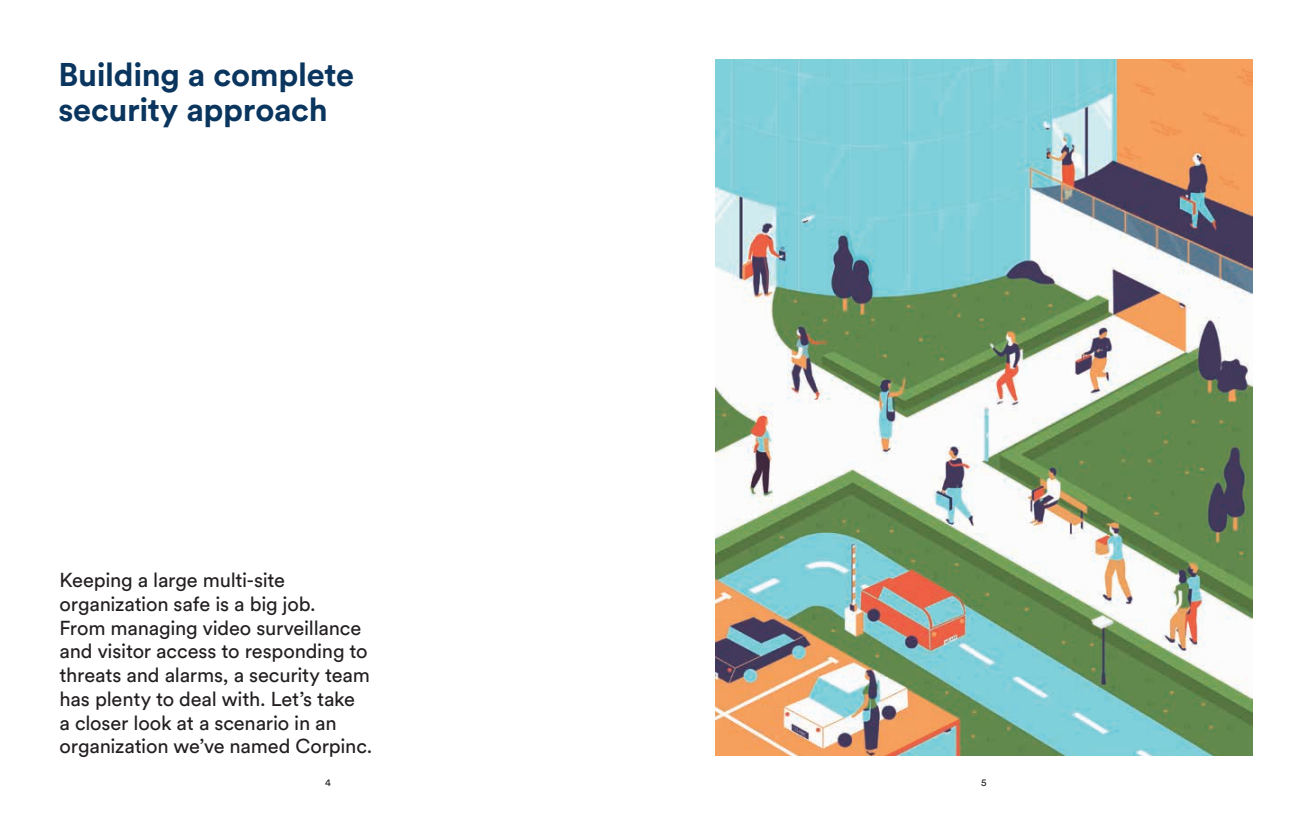
<style>
.page{position:relative;width:1312px;height:815px;background:#fff}
.page>*{position:absolute;margin:0;border:0;box-sizing:border-box;transform-origin:0 0}
.t1{font:700 32.5px/35px "Circular Pro";letter-spacing:-.01em;color:#0a355e}
.t2{font:20px/23.8px "Circular Pro";letter-spacing:-.01em;color:#231f20}
.t3{font:10px "Circular Pro";color:#231f20}
</style>
<div class="page">
<img style="left:715px;top:60px;width:536px;height:695px">
<h1 class="t1" style="left:58px;top:56px;width:297px">Building a complete security approach</h1>
<p class="t2" style="left:60px;top:567px;width:314px">Keeping a large multi-site organization safe is a big job.<br>From managing video surveillance and visitor access to responding to threats and alarms, a security team has plenty to deal with. Let’s take<br>a closer look at a scenario in an organization we’ve named Corpinc.</p>
<p class="t3" style="left:325px;top:776px;width:7px">4</p>
<p class="t3" style="left:981px;top:776px;width:7px">5</p>
</div>
